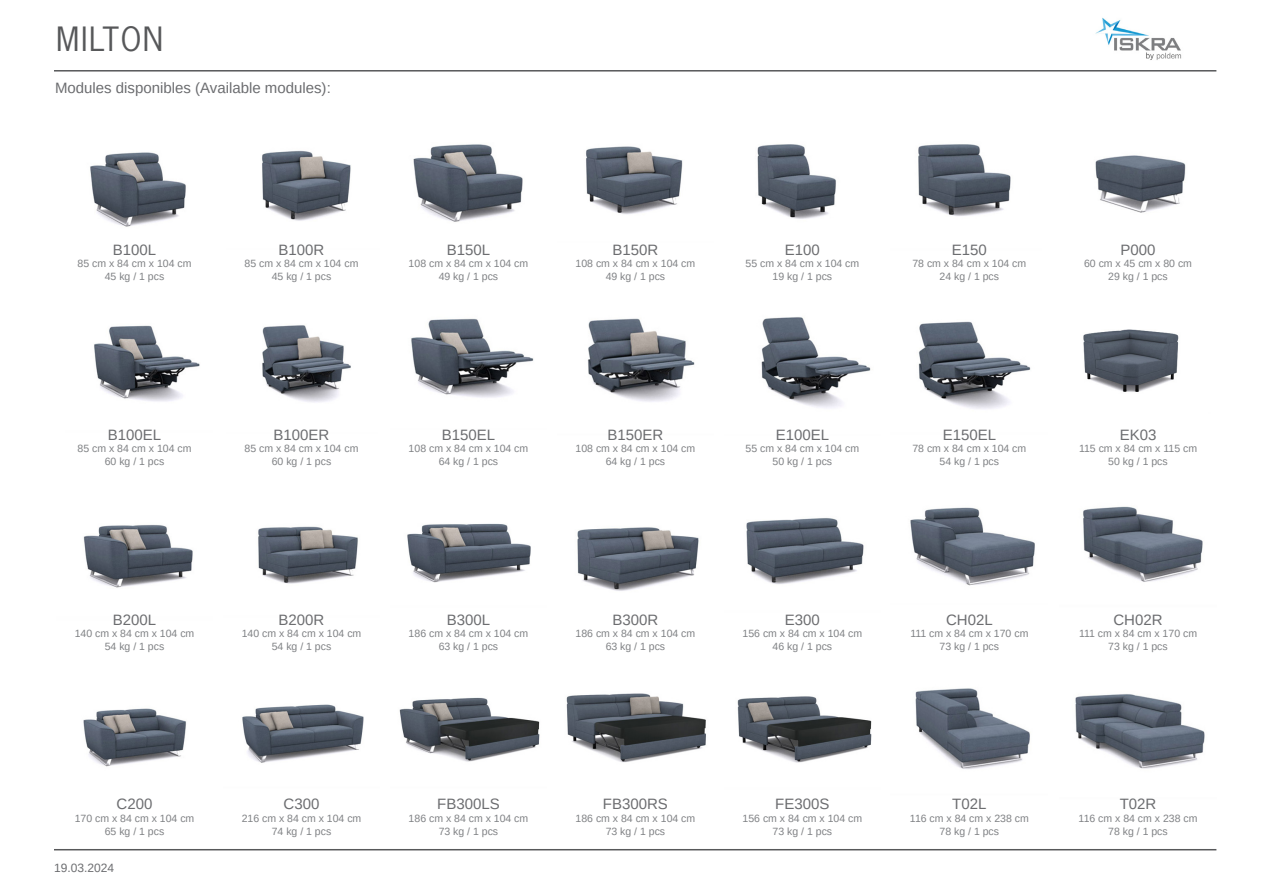
<style>
.page{position:relative;width:1263px;height:893px;background:#fff}
.page>*{position:absolute;margin:0;border:0;box-sizing:border-box;transform-origin:0 0}
.t1{font:31.5px "News Gothic Std";letter-spacing:.05em;color:#57585a}
.t2{font:15px "Arimo";color:#6c6d70}
.t3{font:12px "Arimo";color:#6c6d70}
.t4{font:10.5px "Arimo";color:#808285}
</style>
<div class="page">
<hr style="left:54px;top:70px;width:1162px;height:2px;background:#57585a">
<hr style="left:54px;top:849px;width:1162px;height:1px;background:#57585a">
<img style="left:1095px;top:17px;width:87px;height:43px">
<img style="left:83px;top:708px;width:103px;height:59px">
<img style="left:242px;top:704px;width:122px;height:59px">
<img style="left:399px;top:697px;width:141px;height:65px">
<img style="left:566px;top:693px;width:140px;height:69px">
<img style="left:737px;top:696px;width:135px;height:67px">
<img style="left:915px;top:688px;width:115px;height:81px">
<img style="left:1075px;top:694px;width:130px;height:75px">
<img style="left:83px;top:524px;width:110px;height:64px">
<img style="left:258px;top:526px;width:100px;height:58px">
<img style="left:407px;top:523px;width:124px;height:60px">
<img style="left:577px;top:527px;width:122px;height:64px">
<img style="left:746px;top:518px;width:118px;height:66px">
<img style="left:910px;top:507px;width:125px;height:79px">
<img style="left:1083px;top:506px;width:120px;height:76px">
<img style="left:94px;top:325px;width:106px;height:77px">
<img style="left:262px;top:325px;width:89px;height:77px">
<img style="left:411px;top:318px;width:123px;height:80px">
<img style="left:587px;top:318px;width:108px;height:84px">
<img style="left:761px;top:317px;width:110px;height:91px">
<img style="left:918px;top:321px;width:113px;height:88px">
<img style="left:1083px;top:329px;width:96px;height:63px">
<img style="left:90px;top:152px;width:96px;height:75px">
<img style="left:262px;top:150px;width:89px;height:71px">
<img style="left:413px;top:144px;width:110px;height:78px">
<img style="left:586px;top:146px;width:97px;height:68px">
<img style="left:757px;top:144px;width:79px;height:75px">
<img style="left:918px;top:144px;width:93px;height:72px">
<img style="left:1095px;top:155px;width:91px;height:58px">
<h1 class="t1" style="left:56px;top:19px;width:109px">MILTON</h1>
<h2 class="t2" style="left:55px;top:78px;width:277px">Modules disponibles (Available modules):</h2>
<p class="t2" style="left:113px;top:240px;width:45px">B100L</p>
<p class="t4" style="left:78px;top:257px;width:115px">85 cm x 84 cm x 104 cm</p>
<p class="t4" style="left:105px;top:270px;width:61px">45 kg / 1 pcs</p>
<p class="t2" style="left:279px;top:240px;width:47px">B100R</p>
<p class="t4" style="left:245px;top:257px;width:115px">85 cm x 84 cm x 104 cm</p>
<p class="t4" style="left:272px;top:270px;width:61px">45 kg / 1 pcs</p>
<p class="t2" style="left:447px;top:240px;width:45px">B150L</p>
<p class="t4" style="left:409px;top:257px;width:121px">108 cm x 84 cm x 104 cm</p>
<p class="t4" style="left:439px;top:270px;width:61px">49 kg / 1 pcs</p>
<p class="t2" style="left:612px;top:240px;width:47px">B150R</p>
<p class="t4" style="left:576px;top:257px;width:121px">108 cm x 84 cm x 104 cm</p>
<p class="t4" style="left:606px;top:270px;width:61px">49 kg / 1 pcs</p>
<p class="t2" style="left:785px;top:240px;width:37px">E100</p>
<p class="t4" style="left:745px;top:257px;width:115px">55 cm x 84 cm x 104 cm</p>
<p class="t4" style="left:773px;top:270px;width:61px">19 kg / 1 pcs</p>
<p class="t2" style="left:952px;top:240px;width:37px">E150</p>
<p class="t4" style="left:912px;top:257px;width:115px">78 cm x 84 cm x 104 cm</p>
<p class="t4" style="left:939px;top:270px;width:61px">24 kg / 1 pcs</p>
<p class="t2" style="left:1120px;top:240px;width:37px">P000</p>
<p class="t4" style="left:1084px;top:257px;width:109px">60 cm x 45 cm x 80 cm</p>
<p class="t4" style="left:1108px;top:270px;width:61px">29 kg / 1 pcs</p>
<p class="t2" style="left:108px;top:425px;width:55px">B100EL</p>
<p class="t4" style="left:78px;top:442px;width:115px">85 cm x 84 cm x 104 cm</p>
<p class="t4" style="left:105px;top:455px;width:61px">60 kg / 1 pcs</p>
<p class="t2" style="left:274px;top:425px;width:57px">B100ER</p>
<p class="t4" style="left:245px;top:442px;width:115px">85 cm x 84 cm x 104 cm</p>
<p class="t4" style="left:272px;top:455px;width:61px">60 kg / 1 pcs</p>
<p class="t2" style="left:442px;top:425px;width:55px">B150EL</p>
<p class="t4" style="left:409px;top:442px;width:121px">108 cm x 84 cm x 104 cm</p>
<p class="t4" style="left:439px;top:455px;width:61px">64 kg / 1 pcs</p>
<p class="t2" style="left:607px;top:425px;width:57px">B150ER</p>
<p class="t4" style="left:576px;top:442px;width:121px">108 cm x 84 cm x 104 cm</p>
<p class="t4" style="left:606px;top:455px;width:61px">64 kg / 1 pcs</p>
<p class="t2" style="left:776px;top:425px;width:55px">E100EL</p>
<p class="t4" style="left:745px;top:442px;width:115px">55 cm x 84 cm x 104 cm</p>
<p class="t4" style="left:773px;top:455px;width:61px">50 kg / 1 pcs</p>
<p class="t2" style="left:943px;top:425px;width:55px">E150EL</p>
<p class="t4" style="left:912px;top:442px;width:115px">78 cm x 84 cm x 104 cm</p>
<p class="t4" style="left:939px;top:455px;width:61px">54 kg / 1 pcs</p>
<p class="t2" style="left:1120px;top:425px;width:38px">EK03</p>
<p class="t4" style="left:1079px;top:442px;width:120px">115 cm x 84 cm x 115 cm</p>
<p class="t4" style="left:1108px;top:455px;width:61px">50 kg / 1 pcs</p>
<p class="t2" style="left:113px;top:610px;width:45px">B200L</p>
<p class="t4" style="left:75px;top:627px;width:121px">140 cm x 84 cm x 104 cm</p>
<p class="t4" style="left:105px;top:640px;width:61px">54 kg / 1 pcs</p>
<p class="t2" style="left:279px;top:610px;width:47px">B200R</p>
<p class="t4" style="left:242px;top:627px;width:121px">140 cm x 84 cm x 104 cm</p>
<p class="t4" style="left:272px;top:640px;width:61px">54 kg / 1 pcs</p>
<p class="t2" style="left:447px;top:610px;width:45px">B300L</p>
<p class="t4" style="left:409px;top:627px;width:121px">186 cm x 84 cm x 104 cm</p>
<p class="t4" style="left:439px;top:640px;width:61px">63 kg / 1 pcs</p>
<p class="t2" style="left:612px;top:610px;width:47px">B300R</p>
<p class="t4" style="left:576px;top:627px;width:121px">186 cm x 84 cm x 104 cm</p>
<p class="t4" style="left:606px;top:640px;width:61px">63 kg / 1 pcs</p>
<p class="t2" style="left:785px;top:610px;width:37px">E300</p>
<p class="t4" style="left:742px;top:627px;width:121px">156 cm x 84 cm x 104 cm</p>
<p class="t4" style="left:773px;top:640px;width:61px">46 kg / 1 pcs</p>
<p class="t2" style="left:946px;top:610px;width:48px">CH02L</p>
<p class="t4" style="left:910px;top:627px;width:120px">111 cm x 84 cm x 170 cm</p>
<p class="t4" style="left:939px;top:640px;width:61px">73 kg / 1 pcs</p>
<p class="t2" style="left:1113px;top:610px;width:51px">CH02R</p>
<p class="t4" style="left:1079px;top:627px;width:120px">111 cm x 84 cm x 170 cm</p>
<p class="t4" style="left:1108px;top:640px;width:61px">73 kg / 1 pcs</p>
<p class="t2" style="left:117px;top:795px;width:37px">C200</p>
<p class="t4" style="left:75px;top:812px;width:121px">170 cm x 84 cm x 104 cm</p>
<p class="t4" style="left:105px;top:824px;width:61px">65 kg / 1 pcs</p>
<p class="t3" style="left:54px;top:861px;width:62px">19.03.2024</p>
<p class="t2" style="left:284px;top:795px;width:37px">C300</p>
<p class="t4" style="left:242px;top:812px;width:121px">216 cm x 84 cm x 104 cm</p>
<p class="t4" style="left:272px;top:824px;width:61px">74 kg / 1 pcs</p>
<p class="t2" style="left:437px;top:795px;width:64px">FB300LS</p>
<p class="t4" style="left:409px;top:812px;width:121px">186 cm x 84 cm x 104 cm</p>
<p class="t4" style="left:439px;top:824px;width:61px">73 kg / 1 pcs</p>
<p class="t2" style="left:603px;top:795px;width:67px">FB300RS</p>
<p class="t4" style="left:576px;top:812px;width:121px">186 cm x 84 cm x 104 cm</p>
<p class="t4" style="left:606px;top:824px;width:61px">73 kg / 1 pcs</p>
<p class="t2" style="left:775px;top:795px;width:56px">FE300S</p>
<p class="t4" style="left:742px;top:812px;width:121px">156 cm x 84 cm x 104 cm</p>
<p class="t4" style="left:773px;top:824px;width:61px">73 kg / 1 pcs</p>
<p class="t2" style="left:952px;top:795px;width:36px">T02L</p>
<p class="t4" style="left:910px;top:812px;width:120px">116 cm x 84 cm x 238 cm</p>
<p class="t4" style="left:939px;top:824px;width:61px">78 kg / 1 pcs</p>
<p class="t2" style="left:1120px;top:795px;width:38px">T02R</p>
<p class="t4" style="left:1078px;top:812px;width:120px">116 cm x 84 cm x 238 cm</p>
<p class="t4" style="left:1108px;top:824px;width:61px">78 kg / 1 pcs</p>
</div>
